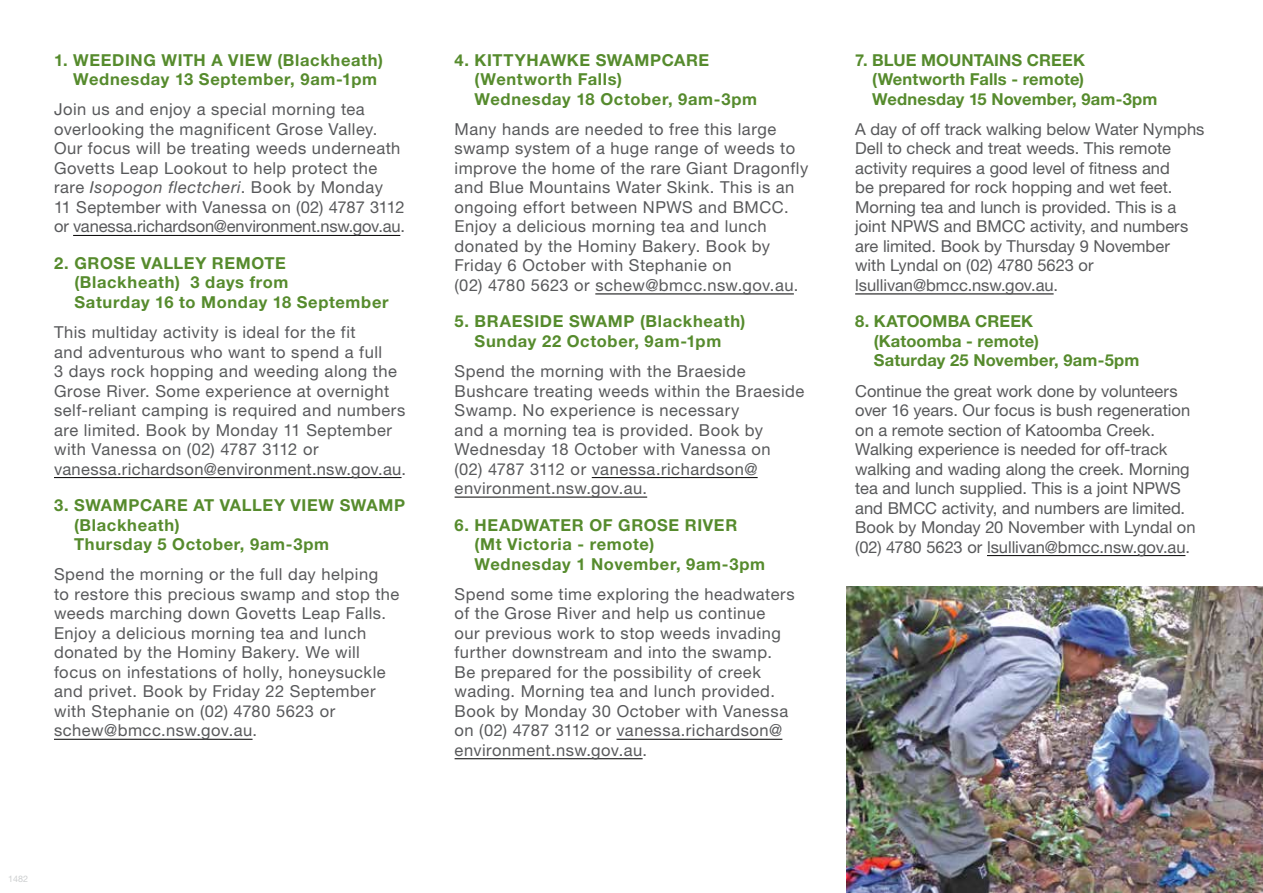
<style>
.page{position:relative;width:1263px;height:893px;background:#fff}
.page>*{position:absolute;margin:0;border:0;box-sizing:border-box;transform-origin:0 0}
.t1{font:16.5px/19.5px "Helvetica Neue LT Std";letter-spacing:.025em;color:#58595b}
.t2{font:16.5px/19.5px "Helvetica Neue LT Std";color:#58595b}
.t3{font:700 16.5px/19.5px "Helvetica Neue LT Std";letter-spacing:.035em;color:#568b2d}
.t4{font:700 16.5px/19.5px "Helvetica Neue LT Std";letter-spacing:.01em;color:#568b2d}
.t5{font:9px "Helvetica Neue LT Std";color:#cdcfd0}
.s1{font-style:italic}
</style>
<div class="page">
<hr style="left:73px;top:235px;width:327px;height:1px;background:#000">
<hr style="left:54px;top:477px;width:347px;height:1px;background:#000">
<hr style="left:54px;top:739px;width:199px;height:1px;background:#000">
<hr style="left:595px;top:294px;width:199px;height:1px;background:#000">
<hr style="left:592px;top:477px;width:166px;height:1px;background:#000">
<hr style="left:455px;top:497px;width:192px;height:1px;background:#000">
<hr style="left:616px;top:739px;width:166px;height:1px;background:#000">
<hr style="left:455px;top:758px;width:188px;height:1px;background:#000">
<hr style="left:855px;top:294px;width:198px;height:1px;background:#000">
<hr style="left:987px;top:555px;width:198px;height:1px;background:#000">
<img style="left:846px;top:587px;width:417px;height:306px">
<p class="t3" style="left:73px;top:50px;width:311px;text-indent:-19px">1. WEEDING WITH A VIEW (Blackheath)<br>Wednesday 13 September, 9am-1pm</p>
<p class="t1" style="left:54px;top:100px;width:352px">Join us and enjoy a special morning tea overlooking the magnificent Grose Valley.<br>Our focus will be treating weeds underneath Govetts Leap Lookout to help protect the rare <span class="s1">Isopogon flectcheri</span>. Book by Monday<br>11 September with Vanessa on (02) 4787 3112 or vanessa.richardson@environment.nsw.gov.au.</p>
<p class="t3" style="left:74px;top:253px;width:316px;text-indent:-20px">2. GROSE VALLEY REMOTE (Blackheath) 3 days from<br>Saturday 16 to Monday 18 September</p>
<p class="t1" style="left:54px;top:322px;width:354px">This multiday activity is ideal for the fit<br>and adventurous who want to spend a full<br>3 days rock hopping and weeding along the Grose River. Some experience at overnight self-reliant camping is required and numbers are limited. Book by Monday 11 September with Vanessa on (02) 4787 3112 or vanessa.richardson@environment.nsw.gov.au.</p>
<p class="t3" style="left:74px;top:495px;width:332px;text-indent:-20px">3. SWAMPCARE AT VALLEY VIEW SWAMP (Blackheath)<br>Thursday 5 October, 9am-3pm</p>
<p class="t1" style="left:54px;top:564px;width:347px">Spend the morning or the full day helping<br>to restore this precious swamp and stop the weeds marching down Govetts Leap Falls.<br>Enjoy a delicious morning tea and lunch donated by the Hominy Bakery. We will focus on infestations of holly, honeysuckle and privet. Book by Friday 22 September with Stephanie on (02) 4780 5623 or schew@bmcc.nsw.gov.au.</p>
<p class="t5" style="left:8px;top:873px;width:22px">1482</p>
<p class="t3" style="left:475px;top:50px;width:284px;text-indent:-20px">4. KITTYHAWKE SWAMPCARE (Wentworth Falls)<br>Wednesday 18 October, 9am-3pm</p>
<p class="t1" style="left:455px;top:119px;width:355px">Many hands are needed to free this large swamp system of a huge range of weeds to improve the home of the rare Giant Dragonfly and Blue Mountains Water Skink. This is an ongoing effort between NPWS and BMCC.<br>Enjoy a delicious morning tea and lunch donated by the Hominy Bakery. Book by Friday 6 October with Stephanie on<br>(02) 4780 5623 or schew@bmcc.nsw.gov.au.</p>
<p class="t3" style="left:455px;top:311px;width:292px;text-align:center">5. BRAESIDE SWAMP (Blackheath)<br>Sunday 22 October, 9am-1pm</p>
<p class="t1" style="left:455px;top:361px;width:351px">Spend the morning with the Braeside Bushcare treating weeds within the Braeside Swamp. No experience is necessary<br>and a morning tea is provided. Book by Wednesday 18 October with Vanessa on<br>(02) 4787 3112 or vanessa.richardson@ environment.nsw.gov.au.</p>
<p class="t3" style="left:475px;top:515px;width:292px;text-indent:-20px">6. HEADWATER OF GROSE RIVER (Mt Victoria - remote)<br>Wednesday 1 November, 9am-3pm</p>
<p class="t1" style="left:455px;top:584px;width:342px">Spend some time exploring the headwaters of the Grose River and help us continue our previous work to stop weeds invading further downstream and into the swamp.<br>Be prepared for the possibility of creek wading. Morning tea and lunch provided.<br>Book by Monday 30 October with Vanessa on (02) 4787 3112 or vanessa.richardson@ environment.nsw.gov.au.</p>
<p class="t4" style="left:872px;top:50px;width:287px;text-indent:-17px">7. BLUE MOUNTAINS CREEK (Wentworth Falls - remote)<br>Wednesday 15 November, 9am-3pm</p>
<p class="t2" style="left:855px;top:119px;width:351px">A day of off track walking below Water Nymphs Dell to check and treat weeds. This remote activity requires a good level of fitness and<br>be prepared for rock hopping and wet feet.<br>Morning tea and lunch is provided. This is a joint NPWS and BMCC activity, and numbers are limited. Book by Thursday 9 November with Lyndal on (02) 4780 5623 or lsullivan@bmcc.nsw.gov.au.</p>
<p class="t4" style="left:874px;top:311px;width:267px;text-indent:-19px">8. KATOOMBA CREEK<br>(Katoomba - remote)<br>Saturday 25 November, 9am-5pm</p>
<p class="t2" style="left:855px;top:381px;width:342px">Continue the great work done by volunteers over 16 years. Our focus is bush regeneration on a remote section of Katoomba Creek.<br>Walking experience is needed for off-track walking and wading along the creek. Morning tea and lunch supplied. This is a joint NPWS and BMCC activity, and numbers are limited.<br>Book by Monday 20 November with Lyndal on (02) 4780 5623 or lsullivan@bmcc.nsw.gov.au.</p>
</div>
